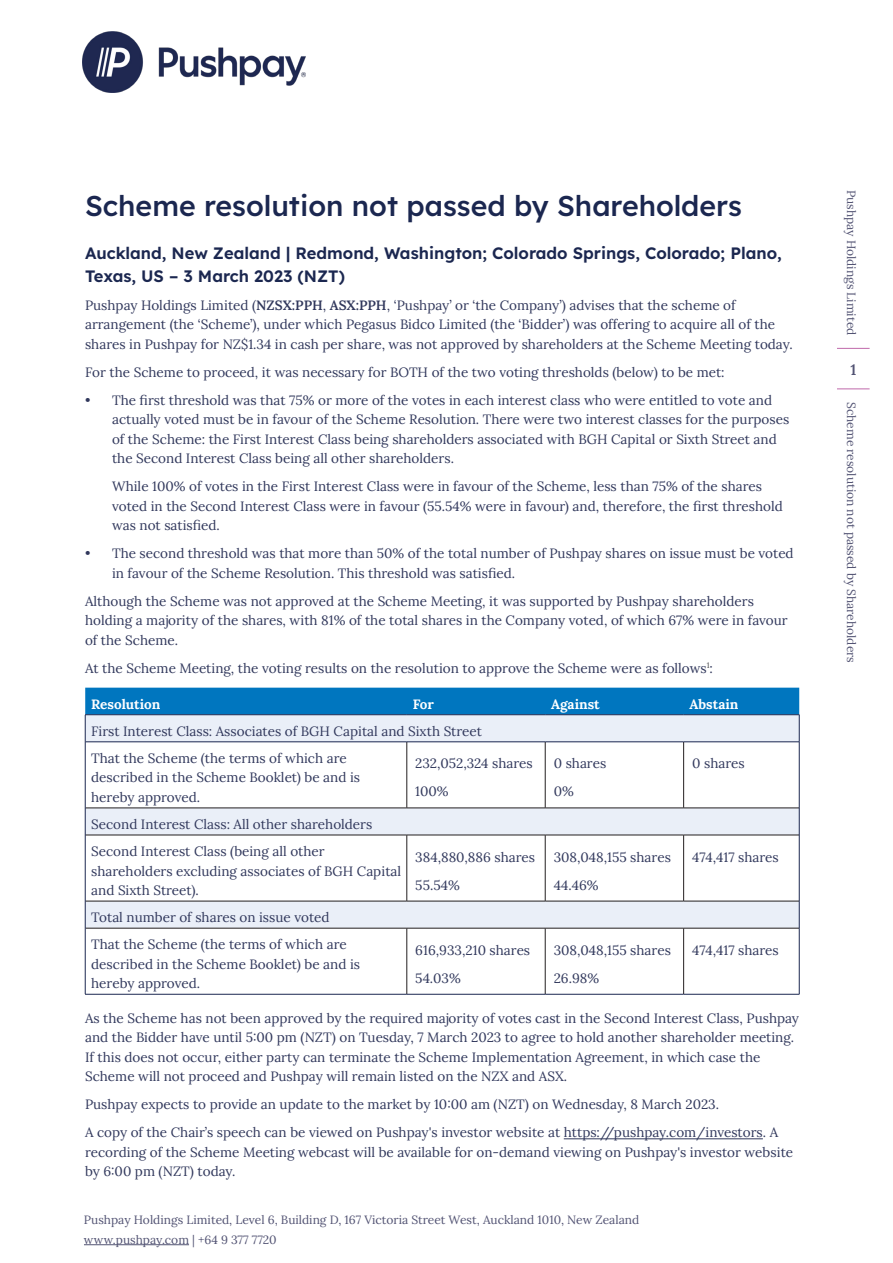
<style>
.page{position:relative;width:893px;height:1263px;background:#fff}
.page>*{position:absolute;margin:0;border:0;box-sizing:border-box;transform-origin:0 0}
.Bold_Sub_Heading{font:500 28.5px "Lexend";color:#1b2750}
.Bold_Sub_Heading-2{font:600 16.5px/22.5px "Lexend";color:#1b2750}
.t1{font:600 15px "Lora";color:#525373}
.Small_blue_sub-heade{font:13.5px/19.5px "Lora";color:#31385c}
.Body_Grey{font:13.5px "Lora";color:#31385c}
.Small_blue_sub-heade-2{font:700 13.5px "Lora";color:#fff}
.t2{font:12px/19.5px "Lora";color:#525373}
.s1{font-weight:600}
</style>
<div class="page">
<hr style="left:84px;top:1244px;width:105px;height:1px;background:#525373">
<img style="left:83px;top:31px;width:222px;height:61px">
<hr style="left:837px;top:348px;width:33px;height:1px;background:#bf69aa">
<hr style="left:837px;top:388px;width:33px;height:1px;background:#bf69aa">
<hr style="left:564px;top:1138px;width:199px;height:1px;background:#31385c">
<svg style="left:86px;top:742px;width:713px;height:186px"></svg>
<hr style="left:407px;top:742px;width:1px;height:66px;background:#231f20">
<hr style="left:545px;top:742px;width:1px;height:66px;background:#231f20">
<hr style="left:683px;top:742px;width:1px;height:66px;background:#231f20">
<hr style="left:85px;top:808px;width:322px;height:1px;background:#231f20">
<hr style="left:407px;top:808px;width:138px;height:1px;background:#231f20">
<hr style="left:545px;top:808px;width:139px;height:1px;background:#231f20">
<hr style="left:684px;top:808px;width:115px;height:1px;background:#231f20">
<hr style="left:85px;top:835px;width:322px;height:1px;background:#231f20">
<hr style="left:407px;top:835px;width:138px;height:1px;background:#231f20">
<hr style="left:407px;top:835px;width:1px;height:66px;background:#231f20">
<hr style="left:545px;top:835px;width:139px;height:1px;background:#231f20">
<hr style="left:545px;top:835px;width:1px;height:66px;background:#231f20">
<hr style="left:684px;top:835px;width:115px;height:1px;background:#231f20">
<hr style="left:683px;top:835px;width:1px;height:66px;background:#231f20">
<hr style="left:85px;top:901px;width:322px;height:1px;background:#231f20">
<hr style="left:407px;top:901px;width:138px;height:1px;background:#231f20">
<hr style="left:545px;top:901px;width:139px;height:1px;background:#231f20">
<hr style="left:684px;top:901px;width:115px;height:1px;background:#231f20">
<hr style="left:85px;top:928px;width:322px;height:1px;background:#231f20">
<hr style="left:407px;top:928px;width:138px;height:1px;background:#231f20">
<hr style="left:407px;top:928px;width:1px;height:66px;background:#231f20">
<hr style="left:545px;top:928px;width:139px;height:1px;background:#231f20">
<hr style="left:545px;top:928px;width:1px;height:66px;background:#231f20">
<hr style="left:684px;top:928px;width:115px;height:1px;background:#231f20">
<hr style="left:683px;top:928px;width:1px;height:66px;background:#231f20">
<svg style="left:85px;top:688px;width:715px;height:54px;background:#72aed7"></svg>
<hr style="left:85px;top:742px;width:1px;height:66px;background:#1b2750">
<hr style="left:799px;top:742px;width:1px;height:66px;background:#1b2750">
<svg style="left:85px;top:808px;width:1px;height:27px"></svg>
<svg style="left:799px;top:808px;width:1px;height:27px"></svg>
<hr style="left:85px;top:835px;width:1px;height:66px;background:#1b2750">
<hr style="left:799px;top:835px;width:1px;height:66px;background:#1b2750">
<svg style="left:85px;top:901px;width:1px;height:27px"></svg>
<svg style="left:799px;top:901px;width:1px;height:27px"></svg>
<hr style="left:85px;top:928px;width:1px;height:66px;background:#1b2750">
<hr style="left:799px;top:928px;width:1px;height:66px;background:#1b2750">
<hr style="left:85px;top:994px;width:322px;height:1px;background:#1b2750">
<hr style="left:407px;top:994px;width:138px;height:1px;background:#1b2750">
<hr style="left:545px;top:994px;width:139px;height:1px;background:#1b2750">
<hr style="left:684px;top:994px;width:115px;height:1px;background:#1b2750">
<p class="Bold_Sub_Heading" style="left:85px;top:185px;width:658px">Scheme resolution not passed by Shareholders</p>
<p class="Bold_Sub_Heading-2" style="left:85px;top:241px;width:698px">Auckland, New Zealand | Redmond, Washington; Colorado Springs, Colorado; Plano,<br>Texas, US – 3 March 2023 (NZT)</p>
<p class="Small_blue_sub-heade" style="left:85px;top:294px;width:709px">Pushpay Holdings Limited (<span class="s1">NZSX:PPH</span>, <span class="s1">ASX:PPH</span>, ‘Pushpay’ or ‘the Company’) advises that the scheme of arrangement (the ‘Scheme’), under which Pegasus Bidco Limited (the ‘Bidder’) was offering to acquire all of the shares in Pushpay for NZ$1.34 in cash per share, was not approved by shareholders at the Scheme Meeting today.</p>
<p class="Small_blue_sub-heade" style="left:85px;top:361px;width:641px">For the Scheme to proceed, it was necessary for BOTH of the two voting thresholds (below) to be met:</p>
<p class="Small_blue_sub-heade" style="left:112px;top:389px;width:679px;text-indent:-27px">• The first threshold was that 75% or more of the votes in each interest class who were entitled to vote and actually voted must be in favour of the Scheme Resolution. There were two interest classes for the purposes of the Scheme: the First Interest Class being shareholders associated with BGH Capital or Sixth Street and the Second Interest Class being all other shareholders.</p>
<p class="Small_blue_sub-heade" style="left:112px;top:476px;width:672px">While 100% of votes in the First Interest Class were in favour of the Scheme, less than 75% of the shares voted in the Second Interest Class were in favour (55.54% were in favour) and, therefore, the first threshold was not satisfied.</p>
<p class="Small_blue_sub-heade" style="left:112px;top:543px;width:683px;text-indent:-27px">• The second threshold was that more than 50% of the total number of Pushpay shares on issue must be voted in favour of the Scheme Resolution. This threshold was satisfied.</p>
<p class="Small_blue_sub-heade" style="left:85px;top:590px;width:704px">Although the Scheme was not approved at the Scheme Meeting, it was supported by Pushpay shareholders holding a majority of the shares, with 81% of the total shares in the Company voted, of which 67% were in favour of the Scheme.</p>
<p class="Small_blue_sub-heade" style="left:85px;top:657px;width:629px">At the Scheme Meeting, the voting results on the resolution to approve the Scheme were as follows<sup>1</sup>:</p>
<p class="Small_blue_sub-heade-2" style="left:91px;top:694px;width:71px">Resolution</p>
<p class="Small_blue_sub-heade-2" style="left:413px;top:694px;width:23px">For</p>
<p class="Small_blue_sub-heade-2" style="left:551px;top:694px;width:50px">Against</p>
<p class="Small_blue_sub-heade-2" style="left:690px;top:694px;width:50px">Abstain</p>
<p class="Small_blue_sub-heade" style="left:91px;top:720px;width:392px">First Interest Class: Associates of BGH Capital and Sixth Street</p>
<p class="Small_blue_sub-heade" style="left:91px;top:747px;width:270px">That the Scheme (the terms of which are described in the Scheme Booklet) be and is hereby approved.</p>
<p class="Body_Grey" style="left:415px;top:753px;width:119px">232,052,324 shares</p>
<p class="Body_Grey" style="left:554px;top:753px;width:54px">0 shares</p>
<p class="Body_Grey" style="left:554px;top:781px;width:22px">0%</p>
<p class="Body_Grey" style="left:692px;top:753px;width:54px">0 shares</p>
<p class="Body_Grey" style="left:415px;top:781px;width:35px">100%</p>
<p class="Small_blue_sub-heade" style="left:91px;top:813px;width:283px">Second Interest Class: All other shareholders</p>
<p class="Small_blue_sub-heade" style="left:91px;top:841px;width:311px">Second Interest Class (being all other shareholders excluding associates of BGH Capital and Sixth Street).</p>
<p class="Body_Grey" style="left:415px;top:846px;width:121px">384,880,886 shares</p>
<p class="Body_Grey" style="left:415px;top:874px;width:46px">55.54%</p>
<p class="Small_blue_sub-heade" style="left:91px;top:907px;width:240px">Total number of shares on issue voted</p>
<p class="Small_blue_sub-heade" style="left:91px;top:934px;width:270px">That the Scheme (the terms of which are described in the Scheme Booklet) be and is hereby approved.</p>
<p class="Body_Grey" style="left:415px;top:940px;width:116px">616,933,210 shares</p>
<p class="Body_Grey" style="left:415px;top:968px;width:47px">54.03%</p>
<p class="Body_Grey" style="left:554px;top:846px;width:119px">308,048,155 shares</p>
<p class="Body_Grey" style="left:554px;top:874px;width:46px">44.46%</p>
<p class="Body_Grey" style="left:554px;top:940px;width:119px">308,048,155 shares</p>
<p class="Body_Grey" style="left:554px;top:968px;width:47px">26.98%</p>
<p class="Body_Grey" style="left:692px;top:846px;width:88px">474,417 shares</p>
<p class="Body_Grey" style="left:692px;top:940px;width:88px">474,417 shares</p>
<p class="Small_blue_sub-heade" style="left:85px;top:1007px;width:716px">As the Scheme has not been approved by the required majority of votes cast in the Second Interest Class, Pushpay and the Bidder have until 5:00 pm (NZT) on Tuesday, 7 March 2023 to agree to hold another shareholder meeting.<br>If this does not occur, either party can terminate the Scheme Implementation Agreement, in which case the Scheme will not proceed and Pushpay will remain listed on the NZX and ASX.</p>
<p class="Small_blue_sub-heade" style="left:85px;top:1094px;width:635px">Pushpay expects to provide an update to the market by 10:00 am (NZT) on Wednesday, 8 March 2023.</p>
<p class="Small_blue_sub-heade" style="left:85px;top:1122px;width:710px">A copy of the Chair’s speech can be viewed on Pushpay's investor website at https://pushpay.com/investors. A recording of the Scheme Meeting webcast will be available for on-demand viewing on Pushpay's investor website by 6:00 pm (NZT) today.</p>
<p class="t2" style="left:84px;top:1209px;width:557px">Pushpay Holdings Limited, Level 6, Building D, 167 Victoria Street West, Auckland 1010, New Zealand www.pushpay.com | +64 9 377 7720</p>
<p class="t2" style="left:862px;top:190px;width:147px;rotate:90deg">Pushpay Holdings Limited</p>
<p class="t1" style="left:850px;top:359px;width:7px">1</p>
<p class="t2" style="left:862px;top:402px;width:262px;rotate:90deg">Scheme resolution not passed by Shareholders</p>
</div>
